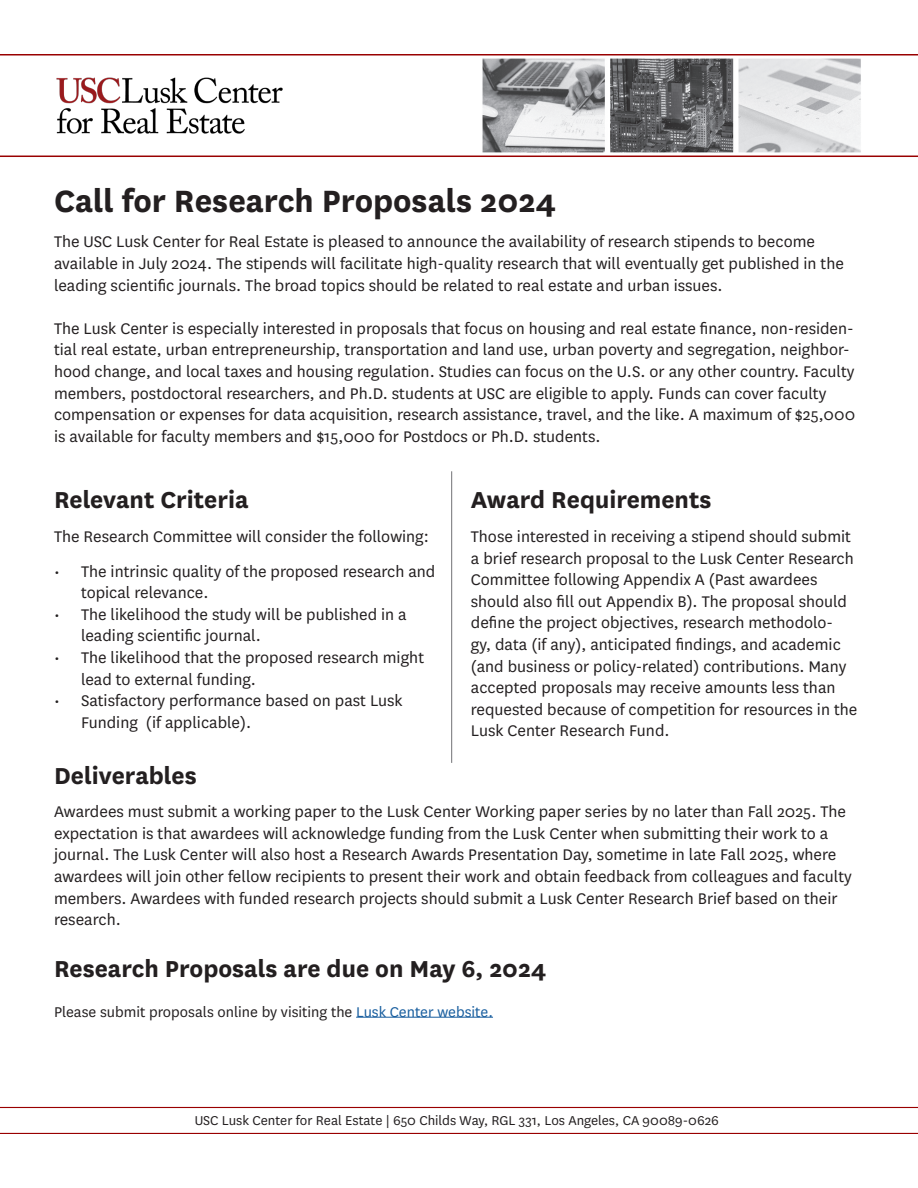
<style>
.page{position:relative;width:918px;height:1188px;background:#fff}
.page>*{position:absolute;margin:0;border:0;box-sizing:border-box;transform-origin:0 0}
.t1{font:700 36px "National";color:#231f20}
.t2{font:700 27px "National";color:#231f20}
.t3{font:18px/21.6px "National";color:#231f20}
.t4{font:16.5px "National";color:#231f20}
.t5{font:15px "National";color:#231f20}
.s1{color:#175d9e}
</style>
<div class="page">
<hr style="left:356px;top:1017px;width:137px;height:1px;background:#175d9e">
<img style="left:480px;top:58px;width:384px;height:98px">
<hr style="left:0;top:54px;width:918px;height:2px;background:#900">
<hr style="left:0;top:156px;width:918px;height:1px;background:#900">
<hr style="left:0;top:1133px;width:918px;height:1px;background:#900">
<hr style="left:0;top:1107px;width:918px;height:1px;background:#900">
<hr style="left:451px;top:471px;width:1px;height:292px;background:#717275">
<img style="left:33px;top:55px;width:272px;height:101px">
<p class="t1" style="left:54px;top:176px;width:504px">Call for Research Proposals 2024</p>
<p class="t3" style="left:54px;top:230px;width:791px">The USC Lusk Center for Real Estate is pleased to announce the availability of research stipends to become available in July 2024. The stipends will facilitate high-quality research that will eventually get published in the leading scientific journals. The broad topics should be related to real estate and urban issues.</p>
<p class="t3" style="left:54px;top:317px;width:803px">The Lusk Center is especially interested in proposals that focus on housing and real estate finance, non-residen&shy;tial real estate, urban entrepreneurship, transportation and land use, urban poverty and segregation, neighbor&shy;hood change, and local taxes and housing regulation. Studies can focus on the U.S. or any other country. Faculty members, postdoctoral researchers, and Ph.D. students at USC are eligible to apply. Funds can cover faculty compensation or expenses for data acquisition, research assistance, travel, and the like. A maximum of $25,000 is available for faculty members and $15,000 for Postdocs or Ph.D. students.</p>
<p class="t2" style="left:54px;top:480px;width:196px">Relevant Criteria</p>
<p class="t3" style="left:54px;top:525px;width:376px">The Research Committee will consider the following:</p>
<p class="t3" style="left:81px;top:559px;width:356px;text-indent:-27px">• The intrinsic quality of the proposed research and topical relevance.</p>
<p class="t3" style="left:81px;top:603px;width:327px;text-indent:-27px">• The likelihood the study will be published in a leading scientific journal.</p>
<p class="t3" style="left:81px;top:646px;width:345px;text-indent:-27px">• The likelihood that the proposed research might lead to external funding.</p>
<p class="t3" style="left:81px;top:689px;width:323px;text-indent:-27px">• Satisfactory performance based on past Lusk<br>Funding (if applicable).</p>
<p class="t2" style="left:54px;top:757px;width:144px">Deliverables</p>
<p class="t2" style="left:471px;top:480px;width:242px">Award Requirements</p>
<p class="t3" style="left:471px;top:525px;width:388px">Those interested in receiving a stipend should submit a brief research proposal to the Lusk Center Research Committee following Appendix A (Past awardees should also fill out Appendix B). The proposal should define the project objectives, research methodolo&shy;gy, data (if any), anticipated findings, and academic (and business or policy-related) contributions. Many accepted proposals may receive amounts less than requested because of competition for resources in the Lusk Center Research Fund.</p>
<p class="t3" style="left:54px;top:800px;width:799px">Awardees must submit a working paper to the Lusk Center Working paper series by no later than Fall 2025. The expectation is that awardees will acknowledge funding from the Lusk Center when submitting their work to a journal. The Lusk Center will also host a Research Awards Presentation Day, sometime in late Fall 2025, where awardees will join other fellow recipients to present their work and obtain feedback from colleagues and faculty members. Awardees with funded research projects should submit a Lusk Center Research Brief based on their research.</p>
<p class="t2" style="left:54px;top:950px;width:494px">Research Proposals are due on May 6, 2024</p>
<p class="t4" style="left:54px;top:1001px;width:441px">Please submit proposals online by visiting the <span class="s1">Lusk Center website.</span></p>
<p class="t5" style="left:195px;top:1110px;width:526px">USC Lusk Center for Real Estate | 650 Childs Way, RGL 331, Los Angeles, CA 90089-0626</p>
</div>
